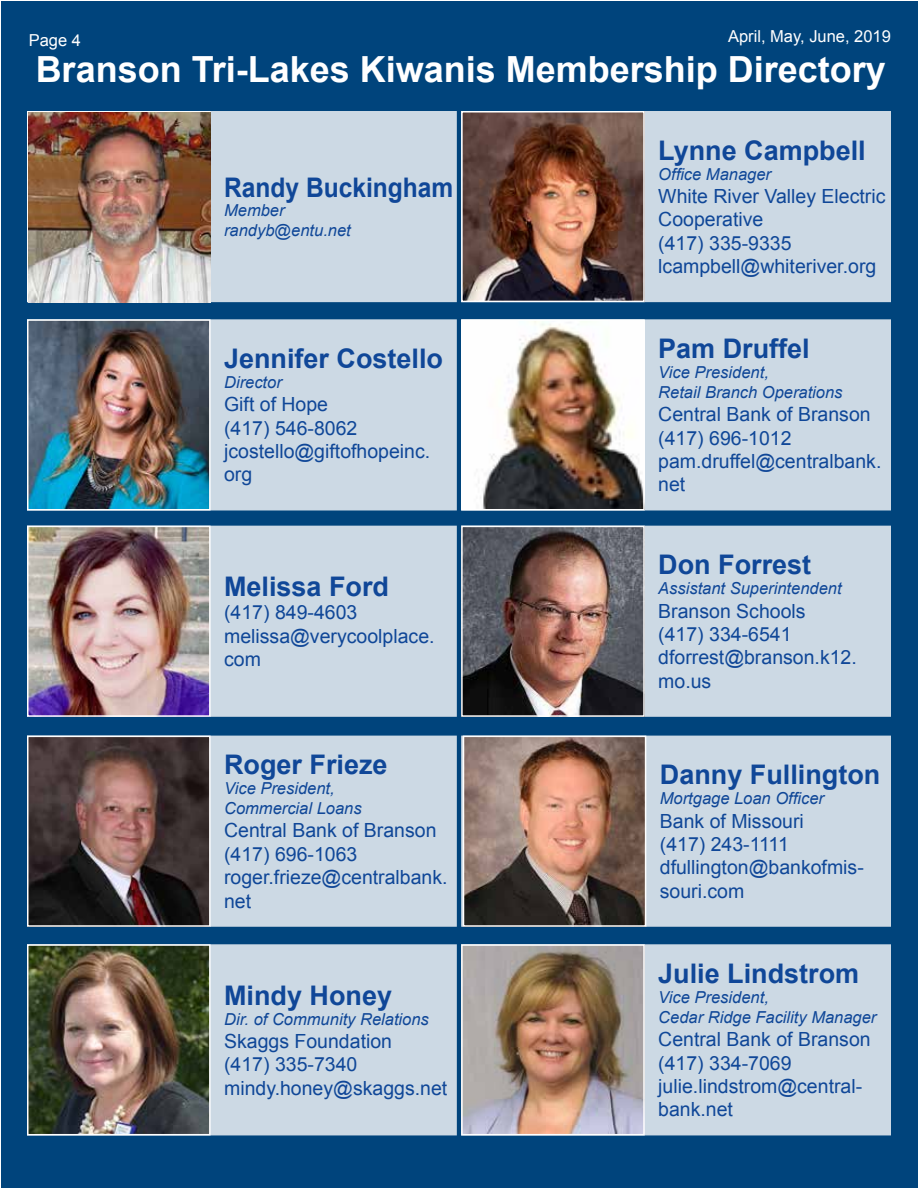
<style>
.page{position:relative;width:918px;height:1188px;background:#fff}
.page>*{position:absolute;margin:0;border:0;box-sizing:border-box;transform-origin:0 0}
.t1{font:700 36px "Arial";color:#fff}
.t2{font:700 27px "Arial";color:#14489f}
.t3{font:700 27px "Arial";color:#14489f;scale:.91 1}
.t4{font:19.5px/23.4px "Arial";color:#14489f}
.t5{font:italic 16.5px/19.8px "Arial";color:#14489f}
.t6{font:16.5px "Arial";color:#fff}
</style>
<div class="page">
<div style="left:1px;top:1px;width:917px;height:1187px;background:#00447c"></div>
<div style="left:462px;top:112px;width:428px;height:189px;background:#ccd9e4"></div>
<div style="left:461px;top:111px;width:430px;height:191px;border:2px solid #fff"></div>
<img style="left:464px;top:114px;width:178px;height:185px">
<div style="left:461px;top:111px;width:184px;height:191px;border:2px solid #fff"></div>
<div style="left:28px;top:526px;width:428px;height:190px;background:#ccd9e4"></div>
<div style="left:27px;top:526px;width:430px;height:191px;border:2px solid #fff"></div>
<img style="left:30px;top:529px;width:178px;height:185px">
<div style="left:27px;top:526px;width:184px;height:191px;border:2px solid #fff"></div>
<div style="left:462px;top:320px;width:428px;height:190px;background:#ccd9e4"></div>
<div style="left:461px;top:319px;width:430px;height:191px;border:2px solid #fff"></div>
<img style="left:464px;top:322px;width:178px;height:185px">
<div style="left:461px;top:319px;width:184px;height:191px;border:2px solid #fff"></div>
<div style="left:462px;top:945px;width:428px;height:190px;background:#ccd9e4"></div>
<div style="left:461px;top:944px;width:430px;height:191px;border:2px solid #fff"></div>
<img style="left:464px;top:947px;width:178px;height:185px">
<div style="left:461px;top:944px;width:184px;height:191px;border:2px solid #fff"></div>
<div style="left:28px;top:945px;width:428px;height:190px;background:#ccd9e4"></div>
<div style="left:27px;top:944px;width:430px;height:191px;border:2px solid #fff"></div>
<img style="left:30px;top:947px;width:178px;height:185px">
<div style="left:27px;top:944px;width:184px;height:191px;border:2px solid #fff"></div>
<div style="left:462px;top:736px;width:428px;height:190px;background:#ccd9e4"></div>
<div style="left:461px;top:736px;width:430px;height:191px;border:2px solid #fff"></div>
<img style="left:466px;top:739px;width:177px;height:185px">
<div style="left:463px;top:736px;width:183px;height:191px;border:2px solid #fff"></div>
<div style="left:28px;top:736px;width:428px;height:190px;background:#ccd9e4"></div>
<div style="left:27px;top:736px;width:430px;height:191px;border:2px solid #fff"></div>
<img style="left:30px;top:739px;width:178px;height:185px">
<div style="left:27px;top:736px;width:184px;height:191px;border:2px solid #fff"></div>
<div style="left:462px;top:526px;width:428px;height:190px;background:#ccd9e4"></div>
<div style="left:461px;top:526px;width:430px;height:191px;border:2px solid #fff"></div>
<img style="left:464px;top:529px;width:178px;height:185px">
<div style="left:461px;top:526px;width:184px;height:191px;border:2px solid #fff"></div>
<div style="left:28px;top:112px;width:428px;height:189px;background:#ccd9e4"></div>
<div style="left:27px;top:111px;width:430px;height:191px;border:2px solid #fff"></div>
<img style="left:28px;top:112px;width:183px;height:190px">
<div style="left:28px;top:320px;width:428px;height:190px;background:#ccd9e4"></div>
<div style="left:27px;top:319px;width:430px;height:191px;border:2px solid #fff"></div>
<img style="left:30px;top:322px;width:178px;height:185px">
<div style="left:27px;top:319px;width:184px;height:191px;border:2px solid #fff"></div>
<p class="t6" style="left:29px;top:30px;width:54px">Page 4</p>
<p class="t6" style="left:728px;top:25px;width:164px">April, May, June, 2019</p>
<h1 class="t1" style="left:36px;top:45px;width:852px">Branson Tri-Lakes Kiwanis Membership Directory</h1>
<h2 class="t3" style="left:224px;top:169px;width:254px">Randy Buckingham</h2>
<p class="t5" style="left:224px;top:201px;width:128px">Member randyb@entu.net</p>
<h2 class="t2" style="left:224px;top:341px;width:221px">Jennifer Costello</h2>
<p class="t5" style="left:224px;top:372px;width:59px">Director</p>
<p class="t4" style="left:224px;top:393px;width:208px">Gift of Hope<br>(417) 546-8062 jcostello@giftofhopeinc. org</p>
<h2 class="t2" style="left:224px;top:568px;width:167px">Melissa Ford</h2>
<p class="t4" style="left:224px;top:601px;width:212px">(417) 849-4603 melissa@verycoolplace. com</p>
<h2 class="t2" style="left:224px;top:747px;width:165px">Roger Frieze</h2>
<p class="t5" style="left:224px;top:779px;width:139px">Vice President,<br>Commercial Loans</p>
<p class="t4" style="left:224px;top:819px;width:225px">Central Bank of Branson (417) 696-1063 roger.frieze@centralbank. net</p>
<h2 class="t2" style="left:224px;top:977px;width:170px">Mindy Honey</h2>
<p class="t5" style="left:224px;top:1009px;width:206px">Dir. of Community Relations</p>
<p class="t4" style="left:224px;top:1030px;width:225px">Skaggs Foundation<br>(417) 335-7340 mindy.honey@skaggs.net</p>
<h2 class="t2" style="left:658px;top:132px;width:209px">Lynne Campbell</h2>
<p class="t5" style="left:658px;top:164px;width:114px">Office Manager</p>
<p class="t4" style="left:658px;top:185px;width:229px">White River Valley Electric<br>Cooperative<br>(417) 335-9335 lcampbell@whiteriver.org</p>
<h2 class="t2" style="left:658px;top:331px;width:153px">Pam Druffel</h2>
<p class="t5" style="left:658px;top:362px;width:186px">Vice President,<br>Retail Branch Operations</p>
<p class="t4" style="left:658px;top:403px;width:225px">Central Bank of Branson (417) 696-1012 pam.druffel@centralbank. net</p>
<h2 class="t2" style="left:658px;top:547px;width:155px">Don Forrest</h2>
<p class="t5" style="left:658px;top:579px;width:185px">Assistant Superintendent</p>
<p class="t4" style="left:658px;top:599px;width:200px">Branson Schools<br>(417) 334-6541 dforrest@branson.k12. mo.us</p>
<h2 class="t2" style="left:660px;top:757px;width:222px">Danny Fullington</h2>
<p class="t5" style="left:660px;top:789px;width:166px">Mortgage Loan Officer</p>
<p class="t4" style="left:660px;top:809px;width:206px">Bank of Missouri<br>(417) 243-1111 dfullington@bankofmis&shy;souri.com</p>
<h2 class="t2" style="left:658px;top:956px;width:203px">Julie Lindstrom</h2>
<p class="t5" style="left:658px;top:987px;width:220px">Vice President,<br>Cedar Ridge Facility Manager</p>
<p class="t4" style="left:658px;top:1028px;width:214px">Central Bank of Branson (417) 334-7069 julie.lindstrom@central&shy;bank.net</p>
</div>
